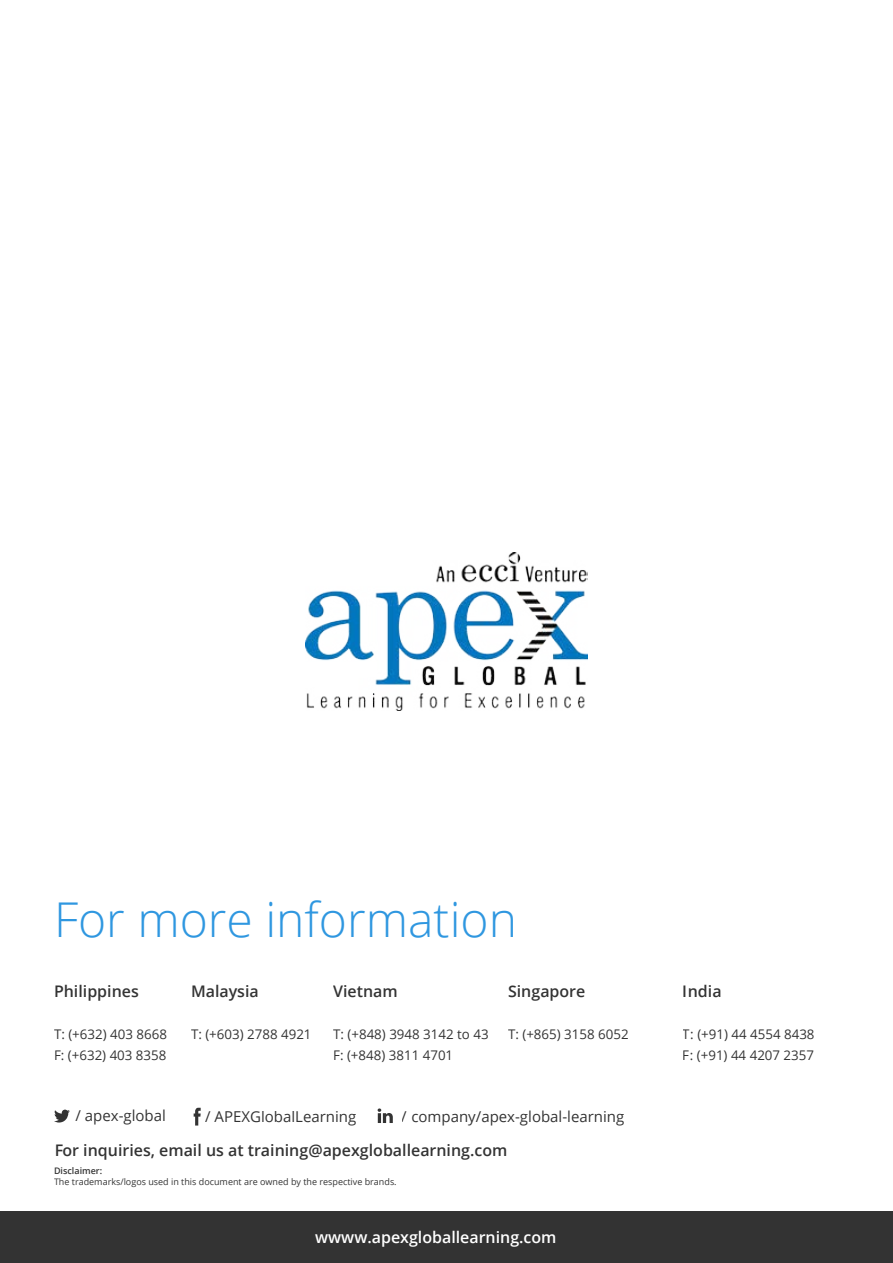
<style>
.page{position:relative;width:893px;height:1263px;background:#fff}
.page>*{position:absolute;margin:0;border:0;box-sizing:border-box;transform-origin:0 0}
.t1{font:300 48px "Open Sans";color:#2f97e0}
.t2{font:600 16.05px "Open Sans";color:#000}
.t3{font:600 16.05px "Open Sans";color:#fff}
.t4{font:15px "Open Sans";color:#000}
.t5{font:13.35px/21.3px "Open Sans";color:#000}
.t6{font:9px "Open Sans";color:#000}
.t7{font:600 9px "Open Sans";color:#000}
</style>
<div class="page">
<img style="left:306px;top:552px;width:281px;height:159px">
<svg style="left:378px;top:1108px;width:15px;height:15px"></svg>
<svg style="left:194px;top:1108px;width:7px;height:17px"></svg>
<svg style="left:54px;top:1109px;width:16px;height:13px"></svg>
<div style="left:0;top:1212px;width:893px;height:51px;background:#333"></div>
<h1 class="t1" style="left:54px;top:887px;width:464px">For more information</h1>
<p class="t2" style="left:54px;top:980px;width:86px">Philippines</p>
<p class="t5" style="left:54px;top:1023px;width:114px">T: (+632) 403 8668<br>F: (+632) 403 8358</p>
<p class="t2" style="left:191px;top:980px;width:69px">Malaysia</p>
<p class="t5" style="left:191px;top:1023px;width:122px">T: (+603) 2788 4921</p>
<p class="t2" style="left:333px;top:980px;width:66px">Vietnam</p>
<p class="t5" style="left:333px;top:1023px;width:157px">T: (+848) 3948 3142 to 43<br>F: (+848) 3811 4701</p>
<p class="t2" style="left:508px;top:980px;width:79px">Singapore</p>
<p class="t5" style="left:508px;top:1023px;width:122px">T: (+865) 3158 6052</p>
<p class="t4" style="left:75px;top:1105px;width:92px">/ apex-global</p>
<p class="t4" style="left:205px;top:1107px;width:153px">/ APEXGlobalLearning</p>
<p class="t4" style="left:402px;top:1106px;width:224px">/ company/apex-global-learning</p>
<p class="t2" style="left:54px;top:1139px;width:455px">For inquiries, email us at training@apexgloballearning.com</p>
<p class="t7" style="left:54px;top:1165px;width:50px">Disclaimer:</p>
<p class="t6" style="left:54px;top:1175px;width:344px">The trademarks/logos used in this document are owned by the respective brands.</p>
<p class="t3" style="left:315px;top:1226px;width:243px">wwww.apexgloballearning.com</p>
<p class="t2" style="left:683px;top:980px;width:40px">India</p>
<p class="t5" style="left:683px;top:1023px;width:133px">T: (+91) 44 4554 8438<br>F: (+91) 44 4207 2357</p>
</div>
